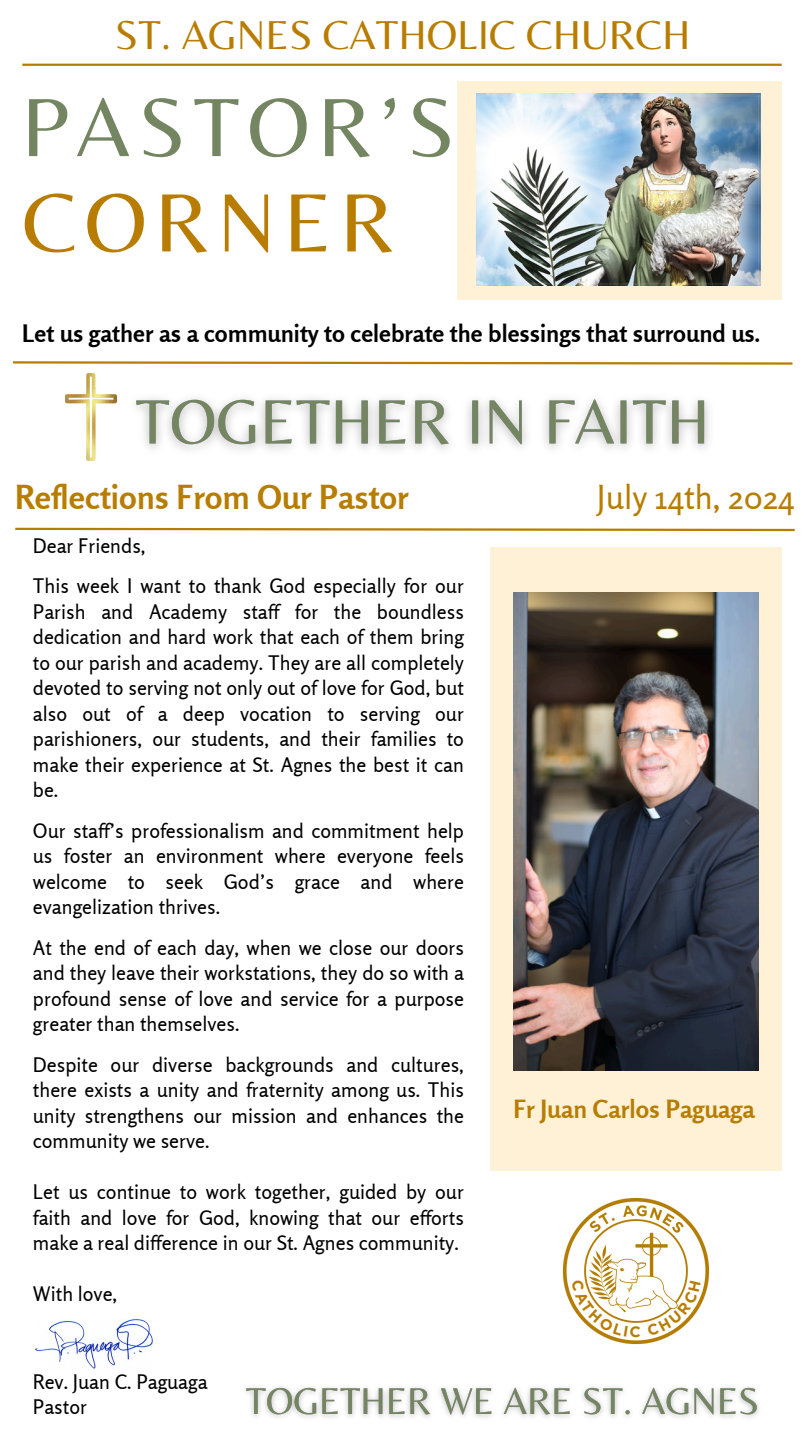
<style>
.page{position:relative;width:810px;height:1440px;background:#fff}
.page>*{position:absolute;margin:0;border:0;box-sizing:border-box;transform-origin:0 0}
.t1{font:86px "Belleza";letter-spacing:.09em;color:#738561}
.t2{font:86px "Belleza";letter-spacing:.09em;color:#b87d00}
.t3{font:42px "Belleza";color:#b87d00}
.t4{font:700 33px "Rosario";color:#b87d00}
.t5{font:33px "Rosario";color:#b87d00}
.t6{font:700 25px "Rosario";color:#b87d00}
.t7{font:700 24px "Rosario";color:#000}
.t8{font:20px/25.5px "Rosario";color:#000;text-align:justify}
</style>
<div class="page">
<div style="left:457px;top:81px;width:324px;height:219px;background:#fff1d5"></div>
<img style="left:477px;top:94px;width:284px;height:192px">
<svg style="left:13px;top:361px;width:780px;height:4px"></svg>
<hr style="left:22px;top:64px;width:760px;height:2px;background:#b87d00">
<div style="left:490px;top:547px;width:292px;height:623px;background:#fff1d5"></div>
<svg style="left:15px;top:527px;width:780px;height:5px"></svg>
<img style="left:513px;top:593px;width:246px;height:478px">
<img style="left:563px;top:1197px;width:147px;height:147px">
<img style="left:66px;top:374px;width:51px;height:87px">
<img style="left:35px;top:1319px;width:118px;height:50px">
<img style="left:136px;top:398px;width:573px;height:52px">
<img style="left:246px;top:1387px;width:513px;height:31px">
<svg style="left:572px;top:1280px;width:68px;height:57px"></svg>
<svg style="left:647px;top:1280px;width:54px;height:56px"></svg>
<p class="t3" style="left:115px;top:10px;width:577px">ST. AGNES CATHOLIC CHURCH</p>
<p class="t1" style="left:21px;top:76px;width:435px">PASTOR’S</p>
<p class="t2" style="left:22px;top:172px;width:374px">CORNER</p>
<p class="t7" style="left:22px;top:318px;width:740px">Let us gather as a community to celebrate the blessings that surround us.</p>
<p class="t4" style="left:15px;top:476px;width:395px">Reflections From Our Pastor</p>
<p class="t5" style="left:597px;top:476px;width:199px">July 14th, 2024</p>
<h1 class="t8" style="left:33px;top:533px;width:114px">Dear Friends,</h1>
<p class="t8" style="left:33px;top:573px;width:433px">This week I want to thank God especially for our Parish and Academy staff for the boundless dedication and hard work that each of them bring to our parish and academy. They are all completely devoted to serving not only out of love for God, but also out of a deep vocation to serving our parishioners, our students, and their families to make their experience at St. Agnes the best it can be.</p>
<p class="t8" style="left:33px;top:817px;width:433px">Our staff’s professionalism and commitment help us foster an environment where everyone feels welcome to seek God’s grace and where evangelization thrives.</p>
<h6 class="t8" style="left:33px;top:934px;width:433px">At the end of each day, when we close our doors and they leave their workstations, they do so with a profound sense of love and service for a purpose greater than themselves.</h6>
<h5 class="t8" style="left:33px;top:1051px;width:433px">Despite our diverse backgrounds and cultures, there exists a unity and fraternity among us. This unity strengthens our mission and enhances the community we serve.</h5>
<p class="t8" style="left:33px;top:1179px;width:433px">Let us continue to work together, guided by our faith and love for God, knowing that our efforts make a real difference in our St. Agnes community.</p>
<p class="t8" style="left:33px;top:1281px;width:86px">With love,</p>
<p class="t8" style="left:33px;top:1369px;width:176px">Rev. Juan C. Paguaga</p>
<p class="t8" style="left:33px;top:1394px;width:56px">Pastor</p>
<p class="t6" style="left:513px;top:1094px;width:243px">Fr Juan Carlos Paguaga</p>
</div>
